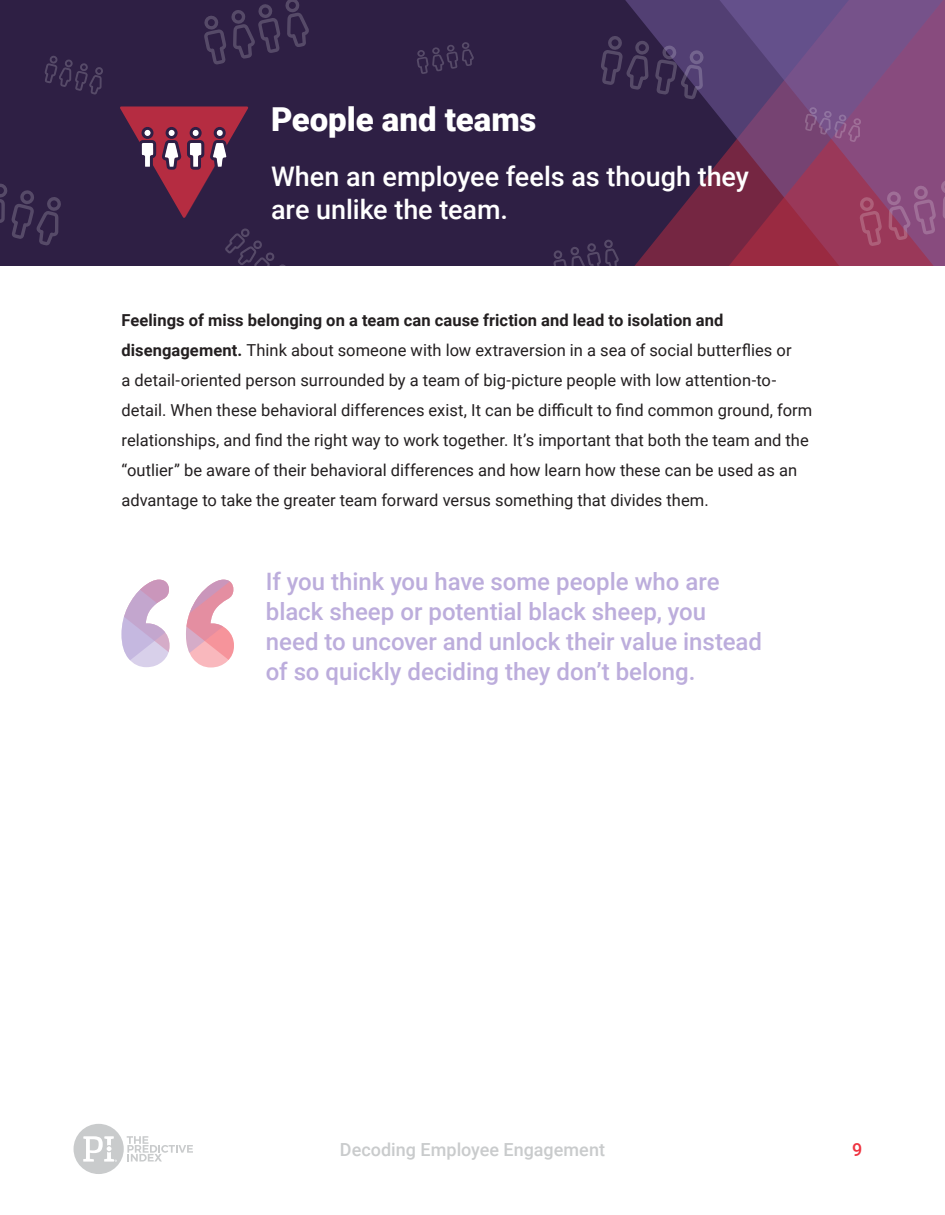
<style>
.page{position:relative;width:945px;height:1215px;background:#fff}
.page>*{position:absolute;margin:0;border:0;box-sizing:border-box;transform-origin:0 0}
.Header_2{font:900 33px "Roboto";color:#fff}
.Highlight{font:500 27px/33px "Roboto";color:#fff}
.t1{font:500 24px/30px "Roboto";color:#bcaddc}
.t2{font:500 18px "Roboto";color:#c9cbcc}
.t3{font:500 18px "Roboto";color:#ef3340}
.Body{font:16.5px/30px "Roboto";color:#231f20}
.s1{font-weight:700}
</style>
<div class="page">
<svg style="left:74px;top:1124px;width:119px;height:50px"></svg>
<div style="left:0;top:0;width:945px;height:266px;background:#2e1f44"></div>
<svg style="left:625px;top:0;width:94px;height:266px"></svg>
<svg style="left:719px;top:0;width:226px;height:266px;background:#7b426f"></svg>
<svg style="left:601px;top:35px;width:103px;height:64px"></svg>
<svg style="left:859px;top:179px;width:86px;height:67px;background:#934c76"></svg>
<svg style="left:0;top:183px;width:61px;height:63px"></svg>
<svg style="left:45px;top:56px;width:58px;height:39px"></svg>
<svg style="left:805px;top:107px;width:56px;height:35px;background:#815384"></svg>
<svg style="left:553px;top:239px;width:66px;height:27px"></svg>
<svg style="left:225px;top:228px;width:61px;height:38px"></svg>
<svg style="left:417px;top:42px;width:57px;height:32px"></svg>
<svg style="left:204px;top:0;width:105px;height:65px"></svg>
<svg style="left:122px;top:580px;width:112px;height:88px"></svg>
<svg style="left:120px;top:106px;width:128px;height:112px"></svg>
<p class="Header_2" style="left:271px;top:96px;width:267px">People and teams</p>
<p class="Highlight" style="left:271px;top:159px;width:479px">When an employee feels as though they are unlike the team.</p>
<p class="Body" style="left:122px;top:304px;width:692px"><span class="s1">Feelings of miss belonging on a team can cause friction and lead to isolation and disengagement.</span> Think about someone with low extraversion in a sea of social butterflies or<br>a detail-oriented person surrounded by a team of big-picture people with low attention-to&shy;detail. When these behavioral differences exist, It can be difficult to find common ground, form relationships, and find the right way to work together. It’s important that both the team and the “outlier” be aware of their behavioral differences and how learn how these can be used as an advantage to take the greater team forward versus something that divides them.</p>
<p class="t1" style="left:266px;top:566px;width:498px">If you think you have some people who are black sheep or potential black sheep, you need to uncover and unlock their value instead of so quickly deciding they don’t belong.</p>
<p class="t2" style="left:340px;top:1137px;width:267px">Decoding Employee Engagement</p>
<p class="t3" style="left:852px;top:1137px;width:12px">9</p>
</div>
